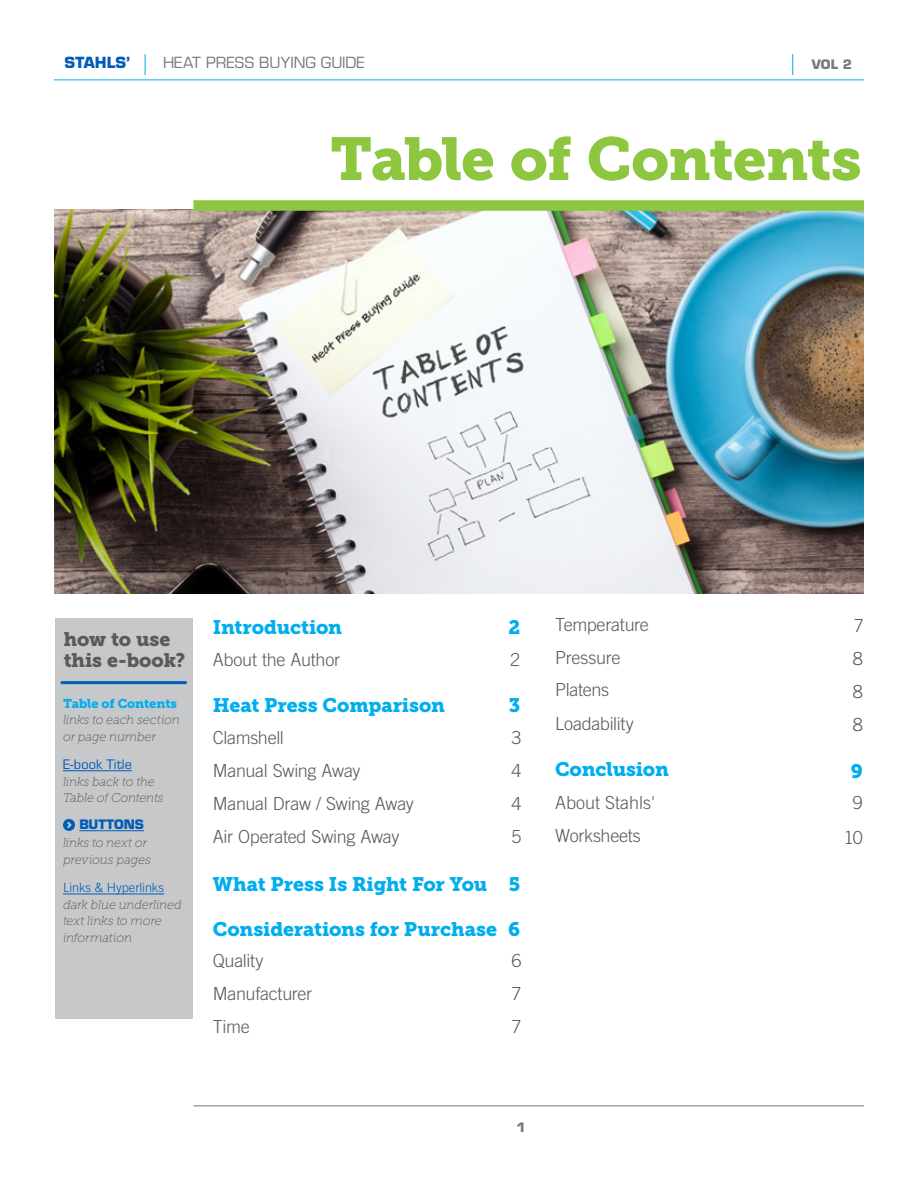
<style>
.page{position:relative;width:918px;height:1188px;background:#fff}
.page>*{position:absolute;margin:0;border:0;box-sizing:border-box;transform-origin:0 0}
.t1{font:60px "Museo Slab 900";letter-spacing:-.015em;color:#8dc63f}
.t2{font:19.5px "Museo Slab 900";letter-spacing:-.005em;color:#00aeef}
.t3{font:19.5px/21px "Museo Slab 900";letter-spacing:-.005em;color:#5a5a5a}
.t4{font:300 18px/33px "Trade Gothic LT Std";letter-spacing:-.015em;color:#5a5a5a}
.t5{font:15px "Eurostile LT Std";color:#787878}
.t6{font:700 15px "Eurostile LT Std";letter-spacing:.01em;color:#005cb9}
.t7{font:italic 12.75px/16.5px "Museo Slab 100";letter-spacing:-.015em;color:#5a5a5a}
.t8{font:300 12.75px "Trade Gothic LT Std";color:#005cb9}
.t9{font:12.75px "Museo Slab 900";letter-spacing:-.005em;color:#00aeef}
.t10{font:12.75px "Eurostile LT Std";letter-spacing:.005em;color:#005cb9}
.t11{font:700 12.75px "Eurostile LT Std";color:#005cb9}
.t12{font:700 12.75px "Eurostile LT Std";color:#787878}
</style>
<div class="page">
<hr style="left:54px;top:80px;width:810px;height:1px;background:#00aeef">
<hr style="left:194px;top:1106px;width:670px;height:1px;background:#787878">
<svg style="left:792px;top:54px;width:1px;height:21px"></svg>
<svg style="left:145px;top:54px;width:1px;height:21px"></svg>
<img style="left:54px;top:209px;width:810px;height:385px">
<div style="left:194px;top:200px;width:670px;height:11px;background:#8dc63f"></div>
<div style="left:55px;top:618px;width:138px;height:400px;background:#c7c8ca"></div>
<hr style="left:63px;top:770px;width:69px;height:1px;background:#005cb9">
<hr style="left:79px;top:830px;width:65px;height:1px;background:#005cb9">
<hr style="left:63px;top:894px;width:101px;height:1px;background:#005cb9">
<svg style="left:63px;top:819px;width:12px;height:12px"></svg>
<hr style="left:61px;top:681px;width:126px;height:3px;background:#005cb9">
<p class="t6" style="left:64px;top:53px;width:67px">STAHLS’</p>
<p class="t5" style="left:163px;top:54px;width:203px">HEAT PRESS BUYING GUIDE</p>
<p class="t12" style="left:812px;top:56px;width:42px">VOL 2</p>
<h1 class="t1" style="left:330px;top:124px;width:533px">Table of Contents</h1>
<p class="t3" style="left:64px;top:628px;width:123px">how to use this e-book?</p>
<p class="t9" style="left:63px;top:696px;width:116px">Table of Contents</p>
<p class="t7" style="left:63px;top:712px;width:119px">links to each section or page number</p>
<p class="t10" style="left:63px;top:757px;width:70px">E-book Title</p>
<p class="t7" style="left:63px;top:773px;width:102px">links back to the<br>Table of Contents</p>
<p class="t11" style="left:79px;top:817px;width:66px">BUTTONS</p>
<p class="t7" style="left:63px;top:835px;width:90px">links to next or previous pages</p>
<p class="t8" style="left:63px;top:880px;width:103px">Links &amp; Hyperlinks</p>
<p class="t7" style="left:63px;top:896px;width:120px">dark blue underlined text links to more information</p>
<p class="t2" style="left:213px;top:616px;width:131px">Introduction</p>
<p class="t2" style="left:508px;top:616px;width:13px">2</p>
<p class="t4" style="left:213px;top:642px;width:129px">About the Author</p>
<p class="t4" style="left:510px;top:642px;width:12px">2</p>
<p class="t2" style="left:213px;top:694px;width:234px">Heat Press Comparison</p>
<p class="t2" style="left:509px;top:694px;width:13px">3</p>
<p class="t4" style="left:213px;top:720px;width:73px">Clamshell</p>
<p class="t4" style="left:511px;top:720px;width:12px">3</p>
<p class="t4" style="left:213px;top:753px;width:149px">Manual Swing Away</p>
<p class="t4" style="left:512px;top:753px;width:12px">4</p>
<p class="t4" style="left:213px;top:786px;width:203px">Manual Draw / Swing Away</p>
<p class="t4" style="left:512px;top:786px;width:12px">4</p>
<p class="t4" style="left:213px;top:819px;width:188px">Air Operated Swing Away</p>
<p class="t4" style="left:512px;top:819px;width:12px">5</p>
<p class="t2" style="left:213px;top:872px;width:309px">What Press Is Right For You 5</p>
<p class="t2" style="left:213px;top:917px;width:309px">Considerations for Purchase 6</p>
<p class="t4" style="left:213px;top:944px;width:52px">Quality</p>
<p class="t4" style="left:511px;top:944px;width:12px">6</p>
<p class="t4" style="left:213px;top:977px;width:101px">Manufacturer</p>
<p class="t4" style="left:511px;top:977px;width:12px">7</p>
<p class="t4" style="left:213px;top:1010px;width:39px">Time</p>
<p class="t4" style="left:511px;top:1010px;width:12px">7</p>
<p class="t4" style="left:555px;top:608px;width:95px">Temperature<br>Pressure<br>Platens<br>Loadability</p>
<p class="t2" style="left:555px;top:758px;width:115px">Conclusion</p>
<p class="t4" style="left:555px;top:786px;width:102px">About Stahls'<br>Worksheets</p>
<p class="t12" style="left:517px;top:1119px;width:11px">1</p>
<p class="t4" style="left:853px;top:609px;width:13px;text-align:justify">7<br>8<br>8<br>8</p>
<p class="t2" style="left:851px;top:760px;width:14px">9</p>
<p class="t4" style="left:853px;top:786px;width:12px">9</p>
<p class="t4" style="left:844px;top:821px;width:20px">10</p>
</div>
